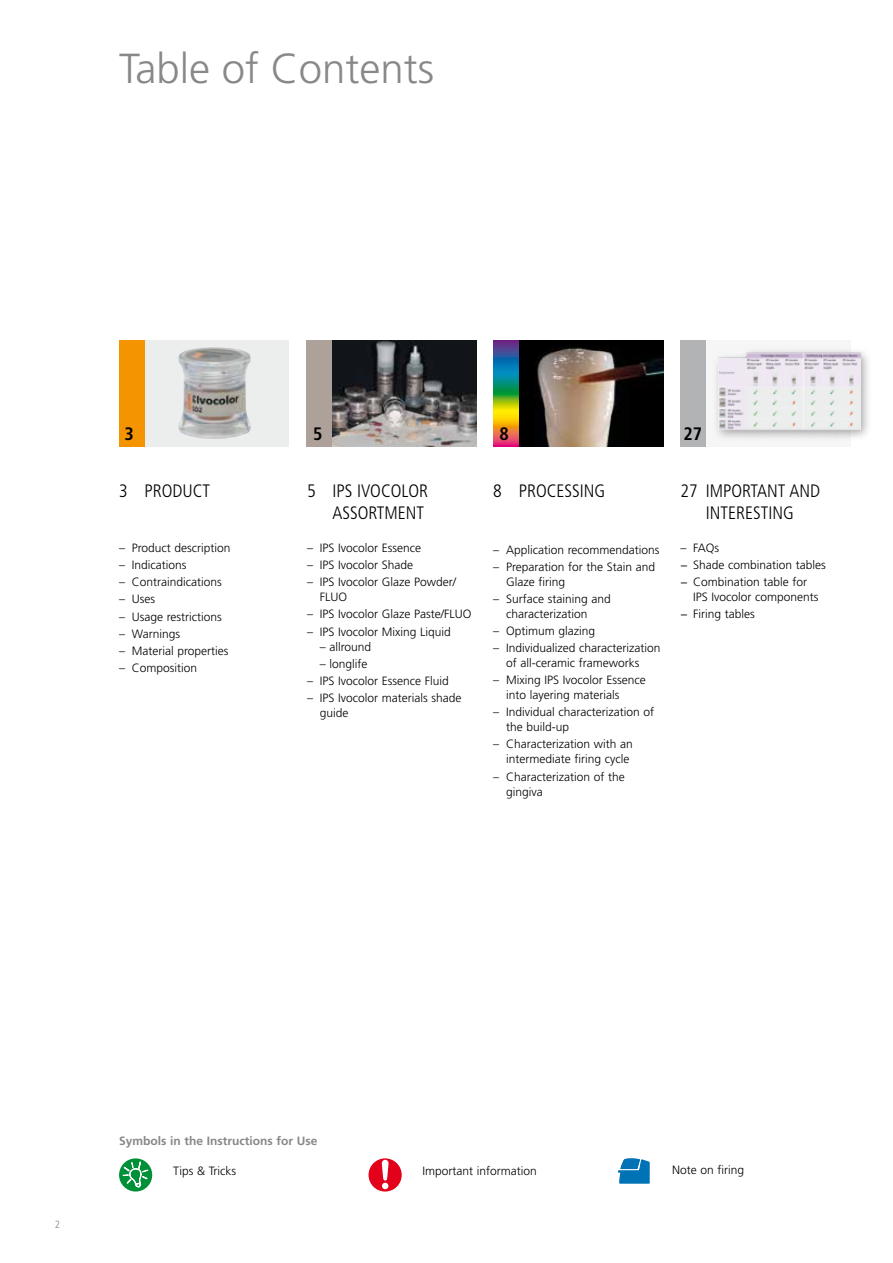
<style>
.page{position:relative;width:893px;height:1263px;background:#fff}
.page>*{position:absolute;margin:0;border:0;box-sizing:border-box;transform-origin:0 0}
.t1{font:300 42px "Frutiger";color:#87888a}
.t2{font:300 condensed 18px/21.6px "Frutiger";color:#000;text-align:right}
.t3{font:700 condensed 18px "Frutiger";color:#000}
.t4{font:300 12px/15px "Frutiger";color:#000}
.t5{font:700 12px "Frutiger";color:#87888a}
.t6{font:condensed 10.5px "Frutiger";color:#9c9e9f}
</style>
<div class="page">
<div style="left:145px;top:340px;width:144px;height:106px;background:#eceded"></div>
<img style="left:178px;top:347px;width:73px;height:92px">
<div style="left:119px;top:340px;width:26px;height:106px;background:#f39400"></div>
<img style="left:332px;top:340px;width:144px;height:106px">
<div style="left:306px;top:340px;width:26px;height:106px;background:#aea199"></div>
<img style="left:519px;top:340px;width:144px;height:106px">
<svg style="left:493px;top:340px;width:26px;height:106px;background:#76875c"></svg>
<div style="left:706px;top:340px;width:144px;height:106px;background:#f6f6f6"></div>
<div style="left:680px;top:340px;width:26px;height:106px;background:#b1b3b4"></div>
<div style="left:712px;top:346px;width:160px;height:96px;background:#000;opacity:.35"></div>
<img style="left:718px;top:350px;width:142px;height:82px">
<div style="left:119px;top:1158px;width:33px;height:33px;background:#009037;border-radius:50%"></div>
<svg style="left:122px;top:1158px;width:27px;height:34px"></svg>
<div style="left:369px;top:1158px;width:33px;height:33px;background:#e2001a;border-radius:50%"></div>
<svg style="left:382px;top:1160px;width:7px;height:29px"></svg>
<svg style="left:618px;top:1158px;width:32px;height:26px"></svg>
<h1 class="t1" style="left:119px;top:44px;width:317px">Table of Contents</h1>
<h2 class="t3" style="left:124px;top:423px;width:11px">3</h2>
<h2 class="t3" style="left:313px;top:423px;width:11px">5</h2>
<h2 class="t3" style="left:500px;top:423px;width:11px">8</h2>
<h2 class="t3" style="left:684px;top:423px;width:20px">27</h2>
<h2 class="t2" style="left:119px;top:481px;width:93px">3 PRODUCT</h2>
<p class="t4" style="left:119px;top:541px;width:113px">– Product description</p>
<p class="t4" style="left:119px;top:558px;width:69px">– Indications</p>
<p class="t4" style="left:119px;top:575px;width:104px">– Contraindications</p>
<p class="t4" style="left:119px;top:592px;width:38px">– Uses</p>
<p class="t4" style="left:119px;top:609px;width:104px">– Usage restrictions</p>
<p class="t4" style="left:119px;top:626px;width:63px">– Warnings</p>
<p class="t4" style="left:119px;top:643px;width:111px">– Material properties</p>
<p class="t4" style="left:119px;top:660px;width:80px">– Composition</p>
<h2 class="t2" style="left:307px;top:481px;width:123px">5 IPS IVOCOLOR<br>ASSORTMENT</h2>
<p class="t4" style="left:307px;top:541px;width:116px">– IPS Ivocolor Essence</p>
<p class="t4" style="left:307px;top:558px;width:108px">– IPS Ivocolor Shade</p>
<p class="t4" style="left:320px;top:575px;width:138px;text-indent:-13px">– IPS Ivocolor Glaze Powder/<br>FLUO</p>
<p class="t4" style="left:307px;top:607px;width:166px">– IPS Ivocolor Glaze Paste/FLUO</p>
<p class="t4" style="left:307px;top:624px;width:145px">– IPS Ivocolor Mixing Liquid</p>
<p class="t4" style="left:320px;top:639px;width:53px">– allround</p>
<p class="t4" style="left:320px;top:656px;width:49px">– longlife</p>
<p class="t4" style="left:307px;top:673px;width:143px">– IPS Ivocolor Essence Fluid</p>
<p class="t4" style="left:320px;top:690px;width:143px;text-indent:-13px">– IPS Ivocolor materials shade guide</p>
<h2 class="t2" style="left:493px;top:481px;width:113px">8 PROCESSING</h2>
<p class="t4" style="left:493px;top:542px;width:168px">– Application recommendations</p>
<p class="t4" style="left:506px;top:559px;width:151px;text-indent:-13px">– Preparation for the Stain and<br>Glaze firing</p>
<p class="t4" style="left:506px;top:591px;width:106px;text-indent:-13px">– Surface staining and characterization</p>
<p class="t4" style="left:493px;top:623px;width:103px">– Optimum glazing</p>
<p class="t4" style="left:506px;top:641px;width:156px;text-indent:-13px">– Individualized characterization of all-ceramic frameworks</p>
<p class="t4" style="left:506px;top:673px;width:141px;text-indent:-13px">– Mixing IPS Ivocolor Essence into layering materials</p>
<p class="t4" style="left:506px;top:705px;width:149px;text-indent:-13px">– Individual characterization of the build-up</p>
<p class="t4" style="left:493px;top:737px;width:141px;text-align:right">– Characterization with an intermediate firing cycle</p>
<p class="t4" style="left:506px;top:769px;width:120px;text-indent:-13px">– Characterization of the gingiva</p>
<h2 class="t2" style="left:680px;top:481px;width:141px;text-align:center">27 IMPORTANT AND<br>INTERESTING</h2>
<p class="t4" style="left:680px;top:539px;width:147px;line-height:17.1px">– FAQs<br>− Shade combination tables − Combination table for</p>
<p class="t4" style="left:680px;top:589px;width:140px;line-height:17.1px;text-indent:13px">IPS Ivocolor components − Firing tables</p>
<p class="t6" style="left:55px;top:1218px;width:7px">2</p>
<p class="t5" style="left:119px;top:1134px;width:200px">Symbols in the Instructions for Use</p>
<p class="t4" style="left:173px;top:1163px;width:65px">Tips &amp; Tricks</p>
<p class="t4" style="left:423px;top:1164px;width:116px">Important information</p>
<p class="t4" style="left:672px;top:1163px;width:74px">Note on firing</p>
</div>
